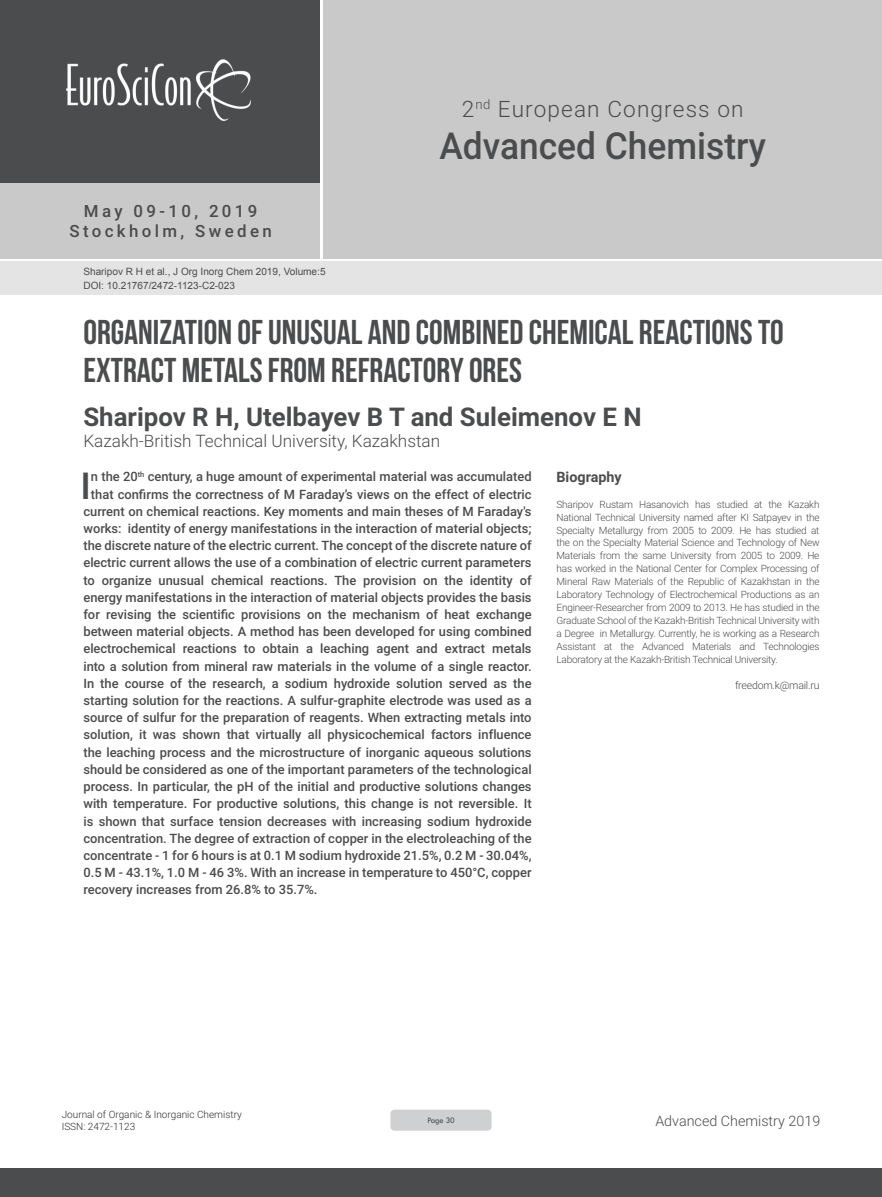
<style>
.page{position:relative;width:882px;height:1197px;background:#fff}
.page>*{position:absolute;margin:0;border:0;box-sizing:border-box;transform-origin:0 0}
.Abstract{font:500 37.1px "Roboto";color:#4b4c4d;scale:.95 1}
.Abstract-2{font:500 37.1px "Roboto";color:#4b4c4d}
.t1{font:34.48px/37.8px "Bebas Neue";color:#4b4c4d}
.t2{font:700 25.9px "Roboto";color:#4b4c4d}
.t3{font:300 22.57px "Roboto";letter-spacing:.05em;color:#4b4c4d}
.t4{font:300 17.15px "Roboto";color:#4b4c4d}
.t5{font:500 16.8px/20.3px "Roboto";letter-spacing:.2em;color:#4b4c4d;text-align:center}
.t6{font:300 14.35px "Roboto";color:#4b4c4d}
.Bio_Heading{font:700 14.35px "Roboto";color:#4b4c4d}
.Abstract-3{font:500 12.95px "Roboto";color:#4b4c4d}
.Biography{font:300 10.5px "Roboto";letter-spacing:-.02em;color:#4b4c4d}
.Biography-2{font:300 9.97px/13px "Roboto";letter-spacing:-.02em;color:#4b4c4d;text-align:justify}
.t7{font:9.97px "Arial";color:#4b4c4d}
.t8{font:300 9.97px/12.1px "Roboto";color:#312f30}
.t9{font:8.58px "Tw Cen";letter-spacing:-.02em;color:#4b4c4d;scale:.95 1}
</style>
<div class="page">
<div style="left:0;top:0;width:319px;height:183px;background:#4b4c4d"></div>
<div style="left:1px;top:183px;width:319px;height:76px;background:#c9c9c9"></div>
<div style="left:323px;top:0;width:559px;height:259px;background:#c9c9c9"></div>
<img style="left:66px;top:59px;width:185px;height:62px">
<div style="left:0;top:1168px;width:882px;height:29px;background:#4b4c4d"></div>
<div style="left:1px;top:261px;width:881px;height:33px;background:#e4e4e4"></div>
<div style="left:390px;top:1110px;width:102px;height:21px;background:#cfd0d2;border-radius:4px"></div>
<p class="t5" style="left:70px;top:200px;width:204px">May 09-10, 2019<br>Stockholm, Sweden</p>
<p class="t7" style="left:83px;top:265px;width:244px">Sharipov R H et al., J Org Inorg Chem 2019, Volume:5</p>
<p class="t7" style="left:83px;top:279px;width:153px">DOI: 10.21767/2472-1123-C2-023</p>
<h3 class="t3" style="left:462px;top:93px;width:283px">2<sup>nd</sup> European Congress on</h3>
<h1 class="Abstract" style="left:439px;top:120px;width:345px">Advanced Chemistry</h1>
<p class="t1" style="left:83px;top:313px;width:702px">ORGANIZATION OF UNUSUAL AND COMBINED CHEMICAL REACTIONS TO<br>EXTRACT METALS FROM REFRACTORY ORES</p>
<p class="t2" style="left:83px;top:399px;width:560px">Sharipov R H, Utelbayev B T and Suleimenov E N</p>
<p class="t4" style="left:83px;top:429px;width:358px">Kazakh-British Technical University, Kazakhstan</p>
<p class="Abstract-2" style="left:80px;top:459px;width:12px">I</p>
<p class="Abstract-3" style="left:91px;top:468px;width:442px">n the 20<sup>th</sup> century, a huge amount of experimental material was accumulated</p>
<p class="Abstract-3" style="left:91px;top:485px;width:442px">that confirms the correctness of M Faraday’s views on the effect of electric</p>
<p class="Abstract-3" style="left:83px;top:502px;width:450px">current on chemical reactions. Key moments and main theses of M Faraday's</p>
<p class="Abstract-3" style="left:83px;top:519px;width:450px">works: identity of energy manifestations in the interaction of material objects;</p>
<p class="Abstract-3" style="left:83px;top:536px;width:450px">the discrete nature of the electric current. The concept of the discrete nature of</p>
<p class="Abstract-3" style="left:83px;top:554px;width:450px">electric current allows the use of a combination of electric current parameters</p>
<p class="Abstract-3" style="left:83px;top:571px;width:450px">to organize unusual chemical reactions. The provision on the identity of</p>
<p class="Abstract-3" style="left:83px;top:588px;width:450px">energy manifestations in the interaction of material objects provides the basis</p>
<p class="Abstract-3" style="left:83px;top:605px;width:450px">for revising the scientific provisions on the mechanism of heat exchange</p>
<p class="Abstract-3" style="left:83px;top:623px;width:450px">between material objects. A method has been developed for using combined</p>
<p class="Abstract-3" style="left:83px;top:640px;width:450px">electrochemical reactions to obtain a leaching agent and extract metals</p>
<p class="Abstract-3" style="left:83px;top:657px;width:450px">into a solution from mineral raw materials in the volume of a single reactor.</p>
<p class="Abstract-3" style="left:83px;top:674px;width:450px">In the course of the research, a sodium hydroxide solution served as the</p>
<p class="Abstract-3" style="left:83px;top:691px;width:450px">starting solution for the reactions. A sulfur-graphite electrode was used as a</p>
<p class="Abstract-3" style="left:83px;top:709px;width:450px">source of sulfur for the preparation of reagents. When extracting metals into</p>
<p class="Abstract-3" style="left:83px;top:726px;width:450px">solution, it was shown that virtually all physicochemical factors influence</p>
<p class="Abstract-3" style="left:83px;top:743px;width:450px">the leaching process and the microstructure of inorganic aqueous solutions</p>
<p class="Abstract-3" style="left:83px;top:760px;width:450px">should be considered as one of the important parameters of the technological</p>
<p class="Abstract-3" style="left:83px;top:777px;width:450px">process. In particular, the pH of the initial and productive solutions changes</p>
<p class="Abstract-3" style="left:83px;top:795px;width:450px">with temperature. For productive solutions, this change is not reversible. It</p>
<p class="Abstract-3" style="left:83px;top:812px;width:450px">is shown that surface tension decreases with increasing sodium hydroxide</p>
<p class="Abstract-3" style="left:83px;top:829px;width:450px">concentration. The degree of extraction of copper in the electroleaching of the</p>
<p class="Abstract-3" style="left:83px;top:846px;width:450px">concentrate - 1 for 6 hours is at 0.1 M sodium hydroxide 21.5%, 0.2 M - 30.04%,</p>
<p class="Abstract-3" style="left:83px;top:863px;width:450px">0.5 M - 43.1%, 1.0 M - 46 3%. With an increase in temperature to 450°C, copper</p>
<p class="Abstract-3" style="left:83px;top:881px;width:236px">recovery increases from 26.8% to 35.7%.</p>
<p class="Bio_Heading" style="left:557px;top:467px;width:67px">Biography</p>
<p class="Biography-2" style="left:557px;top:497px;width:265px">Sharipov Rustam Hasanovich has studied at the Kazakh National Technical University named after KI Satpayev in the Specialty Metallurgy from 2005 to 2009. He has studied at the on the Specialty Material Science and Technology of New Materials from the same University from 2005 to 2009. He has worked in the National Center for Complex Processing of Mineral Raw Materials of the Republic of Kazakhstan in the Laboratory Technology of Electrochemical Productions as an Engineer-Researcher from 2009 to 2013. He has studied in the Graduate School of the Kazakh-British Technical University with a Degree in Metallurgy. Currently, he is working as a Research Assistant at the Advanced Materials and Technologies Laboratory at the Kazakh-British Technical University.</p>
<p class="Biography" style="left:735px;top:677px;width:86px">freedom.k@mail.ru</p>
<p class="t8" style="left:62px;top:1108px;width:182px">Journal of Organic &amp; Inorganic Chemistry<br>ISSN: 2472-1123</p>
<p class="t6" style="left:655px;top:1110px;width:166px">Advanced Chemistry 2019</p>
<p class="t9" style="left:427px;top:1115px;width:30px">Page 30</p>
</div>
